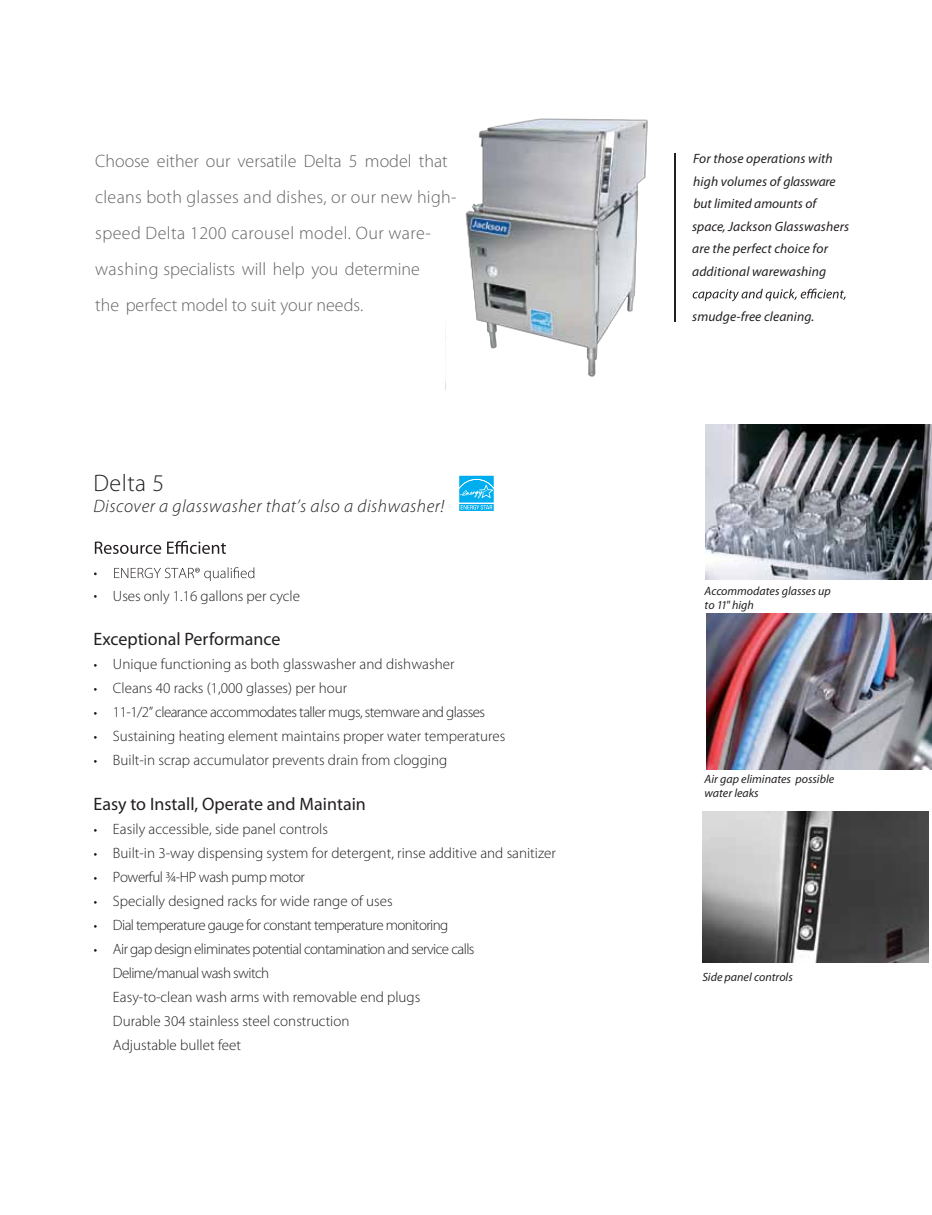
<style>
.page{position:relative;width:932px;height:1215px;background:#fff}
.page>*{position:absolute;margin:0;border:0;box-sizing:border-box;transform-origin:0 0}
.t1{font:300 24px "Myriad Pro";letter-spacing:.02em;color:#231f20}
.t2{font:300 18px/36px "Myriad Pro";color:#636466}
.t3{font:18px "Myriad Pro";color:#231f20}
.t4{font:italic 300 18px "Myriad Pro";letter-spacing:.03em;color:#231f20}
.t5{font:300 15px/24px "Myriad Pro";color:#231f20}
.t6{font:300 15px/24px "Myriad Pro";letter-spacing:-.035em;color:#231f20}
.t7{font:italic 13.5px/22.5px "Myriad Pro";letter-spacing:.01em;color:#231f20}
.t8{font:italic 12px/14.4px "Myriad Pro";color:#231f20}
</style>
<div class="page">
<svg style="left:692px;top:289px;width:153px;height:12px"></svg>
<hr style="left:674px;top:153px;width:2px;height:169px;background:#231f20">
<svg style="left:95px;top:541px;width:131px;height:13px"></svg>
<svg style="left:114px;top:567px;width:140px;height:14px"></svg>
<img style="left:702px;top:812px;width:226px;height:150px">
<img style="left:706px;top:614px;width:226px;height:156px">
<img style="left:705px;top:424px;width:227px;height:155px">
<img style="left:445px;top:118px;width:203px;height:271px">
<svg style="left:459px;top:475px;width:35px;height:1px"></svg>
<svg style="left:459px;top:476px;width:35px;height:35px"></svg>
<p class="t2" style="left:95px;top:143px;width:354px">Choose either our versatile Delta 5 model that</p>
<p class="t2" style="left:95px;top:179px;width:363px">cleans both glasses and dishes, or our new high-</p>
<p class="t2" style="left:95px;top:215px;width:337px">speed Delta 1200 carousel model. Our ware&shy;washing specialists will help you determine the perfect model to suit your needs.</p>
<p class="t1" style="left:93px;top:470px;width:72px">Delta 5</p>
<p class="t4" style="left:93px;top:496px;width:352px">Discover a glasswasher that’s also a dishwasher!</p>
<p class="t5" style="left:113px;top:584px;width:188px">Uses only 1.16 gallons per cycle</p>
<p class="t3" style="left:93px;top:628px;width:189px">Exceptional Performance</p>
<p class="t5" style="left:113px;top:677px;width:394px">Cleans 40 racks (1,000 glasses) per hour<br>11-1/2” clearance accommodates taller mugs, stemware and glasses Sustaining heating element maintains proper water temperatures Built-in scrap accumulator prevents drain from clogging</p>
<p class="t3" style="left:93px;top:793px;width:274px">Easy to Install, Operate and Maintain</p>
<p class="t5" style="left:113px;top:818px;width:444px">Easily accessible, side panel controls<br>Built-in 3-way dispensing system for detergent, rinse additive and sanitizer Powerful ¾-HP wash pump motor<br>Specially designed racks for wide range of uses</p>
<p class="t5" style="left:113px;top:653px;width:343px">Unique functioning as both glasswasher and dishwasher</p>
<p class="t6" style="left:113px;top:914px;width:363px">Dial temperature gauge for constant temperature monitoring<br>Air gap design eliminates potential contamination and service calls Delime/manual wash switch<br>Easy-to-clean wash arms with removable end plugs<br>Durable 304 stainless steel construction<br>Adjustable bullet feet</p>
<p class="t7" style="left:692px;top:147px;width:158px">For those operations with high volumes of glassware but limited amounts of space, Jackson Glasswashers are the perfect choice for additional warewashing</p>
<p class="t7" style="left:692px;top:305px;width:124px">smudge-free cleaning.</p>
<p class="t8" style="left:704px;top:583px;width:128px">Accommodates glasses up to 11" high</p>
<p class="t8" style="left:704px;top:771px;width:131px">Air gap eliminates possible water leaks</p>
<p class="t8" style="left:702px;top:969px;width:92px">Side panel controls</p>
</div>
